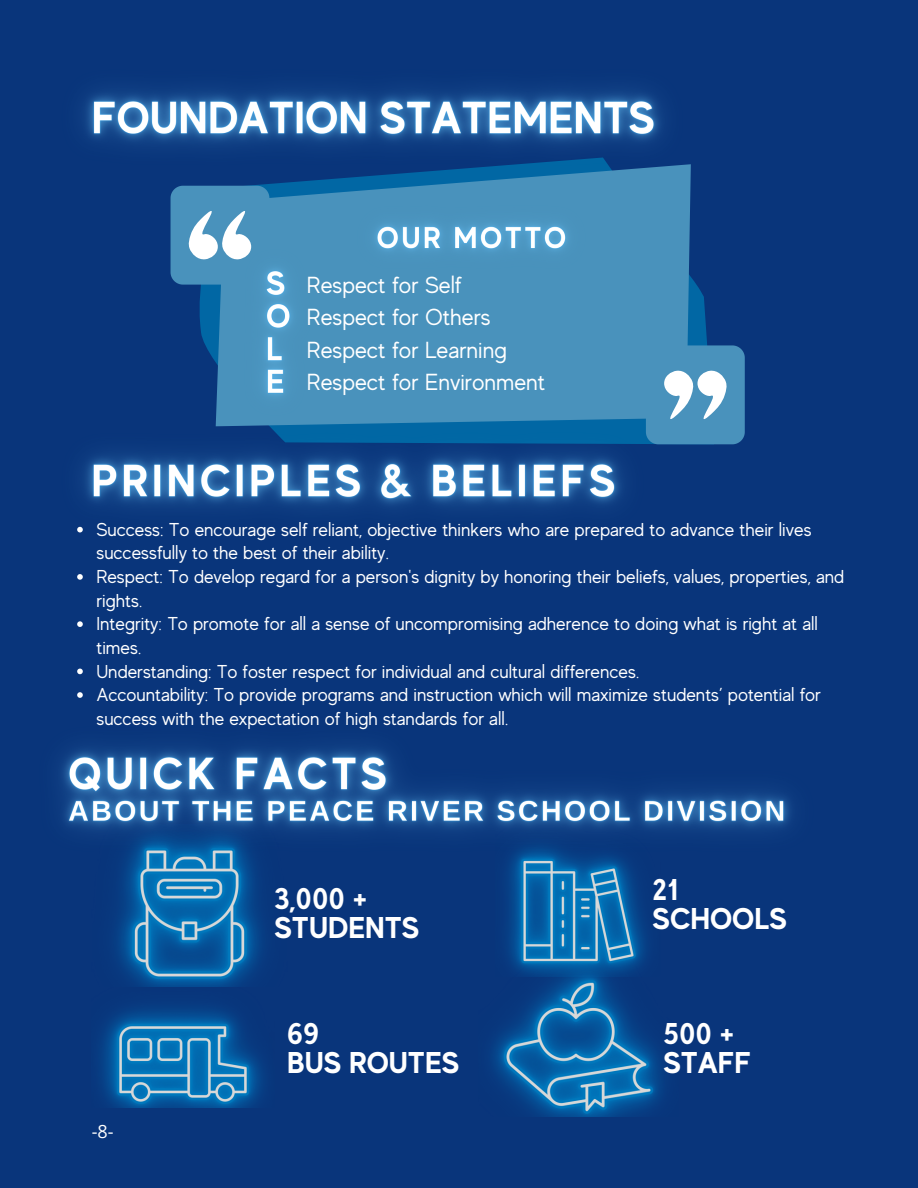
<style>
.page{position:relative;width:918px;height:1188px;background:#09357b}
.page>*{position:absolute;margin:0;border:0;box-sizing:border-box;transform-origin:0 0}
.t1{font:700 30px/29.2px "MADE Evolve Sans";color:#fff}
.t2{font:23.25px "MADE Evolve Sans";color:#fff}
.t3{font:18.6px/23.7px "MADE Evolve Sans";color:#fff}
.t4{font:18px "Open Sans";color:#fff}
</style>
<div class="page">
<img style="left:478px;top:947px;width:200px;height:170px">
<img style="left:92px;top:888px;width:195px;height:99px">
<img style="left:92px;top:972px;width:182px;height:135px">
<img style="left:496px;top:888px;width:165px;height:89px">
<svg style="left:198px;top:205px;width:516px;height:190px;background:#064689"></svg>
<div style="left:216px;top:205px;width:475px;height:190px;background:#4992bc"></div>
<svg style="left:171px;top:205px;width:98px;height:80px"></svg>
<svg style="left:646px;top:345px;width:98px;height:99px"></svg>
<img style="left:31px;top:33px;width:685px;height:172px">
<img style="left:32px;top:395px;width:664px;height:172px">
<img style="left:335px;top:181px;width:286px;height:116px">
<img style="left:221px;top:220px;width:115px;height:226px">
<img style="left:8px;top:689px;width:839px;height:199px">
<svg style="left:77px;top:527px;width:6px;height:5px"></svg>
<svg style="left:77px;top:574px;width:6px;height:6px"></svg>
<svg style="left:77px;top:621px;width:6px;height:6px"></svg>
<svg style="left:77px;top:669px;width:6px;height:5px"></svg>
<svg style="left:77px;top:692px;width:6px;height:6px"></svg>
<p class="t2" style="left:307px;top:272px;width:156px">Respect for Self</p>
<p class="t2" style="left:307px;top:304px;width:185px">Respect for Others</p>
<p class="t2" style="left:307px;top:337px;width:201px">Respect for Learning</p>
<p class="t2" style="left:307px;top:369px;width:240px">Respect for Environment</p>
<p class="t3" style="left:96px;top:518px;width:717px">Success: To encourage self reliant, objective thinkers who are prepared to advance their lives successfully to the best of their ability.</p>
<p class="t3" style="left:96px;top:565px;width:749px">Respect: To develop regard for a person's dignity by honoring their beliefs, values, properties, and rights.</p>
<p class="t3" style="left:96px;top:612px;width:723px">Integrity: To promote for all a sense of uncompromising adherence to doing what is right at all times.</p>
<p class="t3" style="left:96px;top:659px;width:545px">Understanding: To foster respect for individual and cultural differences.</p>
<p class="t3" style="left:96px;top:683px;width:726px">Accountability: To provide programs and instruction which will maximize students’ potential for success with the expectation of high standards for all.</p>
<p class="t4" style="left:92px;top:1119px;width:23px">-8-</p>
<p class="t1" style="left:275px;top:884px;width:146px">3,000 +<br>STUDENTS</p>
<p class="t1" style="left:287px;top:1019px;width:34px">69</p>
<p class="t1" style="left:287px;top:1048px;width:174px">BUS ROUTES</p>
<p class="t1" style="left:653px;top:874px;width:29px">21</p>
<p class="t1" style="left:653px;top:904px;width:136px">SCHOOLS</p>
<p class="t1" style="left:663px;top:1019px;width:73px">500 +</p>
<p class="t1" style="left:663px;top:1048px;width:89px">STAFF</p>
</div>
